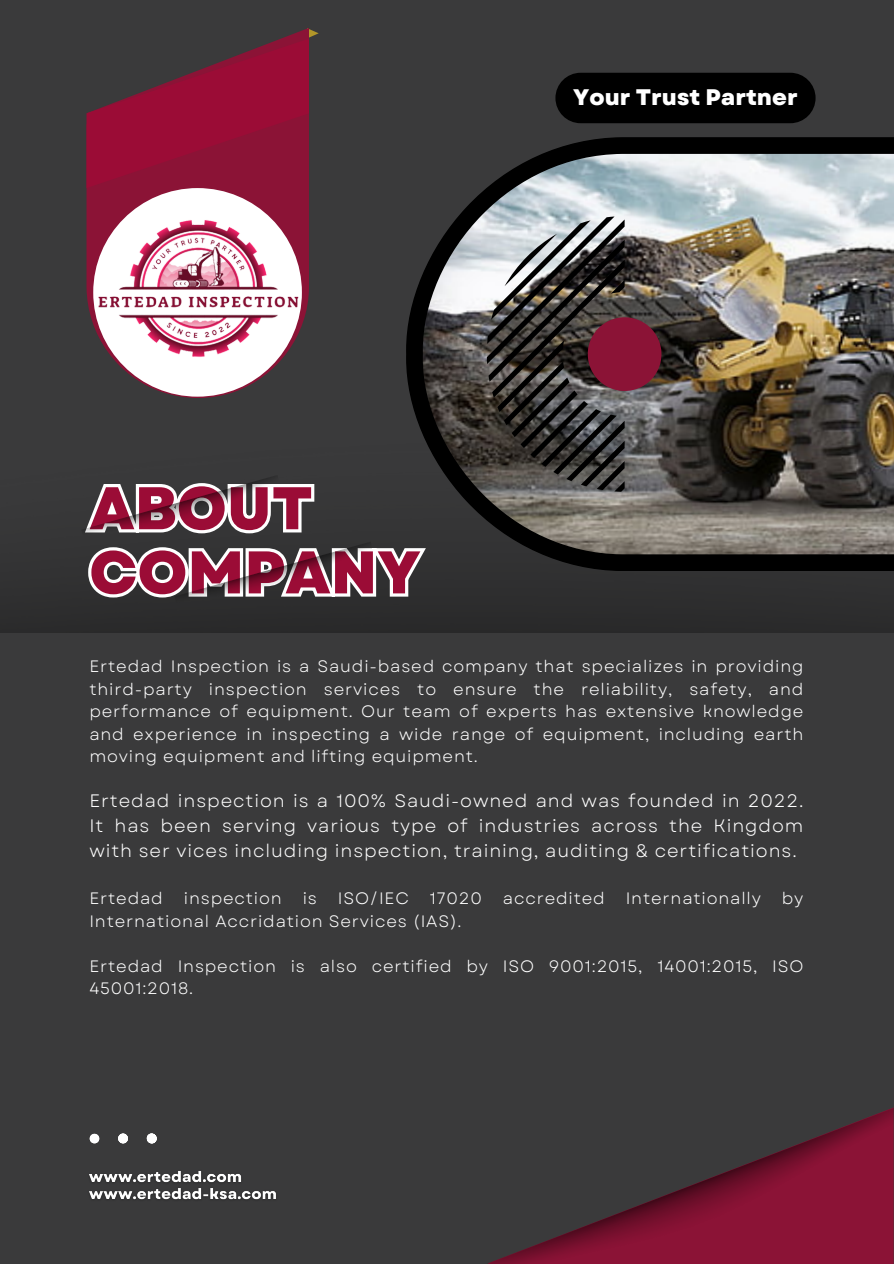
<style>
.page{position:relative;width:894px;height:1264px;background:#fff}
.page>*{position:absolute;margin:0;border:0;box-sizing:border-box;transform-origin:0 0}
.t1{font:800 60px/64.2px "Garet";color:#9b0c36}
.t2{font:800 22.5px "Garet";color:#fff}
.t3{font:18px/24.8px "Garet";letter-spacing:.05em;color:#fff;text-align:justify}
.t4{font:16.5px/22.5px "Garet";letter-spacing:.05em;color:#fff;text-align:justify}
</style>
<div class="page">
<div style="left:0;top:0;width:893px;height:1263px;background:#3a3a3b"></div>
<svg style="left:406px;top:137px;width:487px;height:434px;fill:#000"></svg>
<img style="left:422px;top:154px;width:471px;height:400px">
<svg style="left:81px;top:478px;width:350px;height:124px"></svg>
<img style="left:81px;top:475px;width:202px;height:74px">
<img style="left:174px;top:541px;width:202px;height:75px">
<img style="left:489px;top:1108px;width:404px;height:155px">
<svg style="left:487px;top:216px;width:174px;height:276px"></svg>
<svg style="left:90px;top:1133px;width:9px;height:10px"></svg>
<svg style="left:118px;top:1133px;width:10px;height:10px"></svg>
<svg style="left:147px;top:1133px;width:10px;height:10px"></svg>
<svg style="left:301px;top:199px;width:8px;height:128px"></svg>
<svg style="left:86px;top:28px;width:232px;height:171px"></svg>
<img style="left:86px;top:188px;width:215px;height:210px">
<div style="left:555px;top:73px;width:260px;height:50px;background:#000;border-radius:25px"></div>
<img style="left:89px;top:1171px;width:187px;height:29px">
<h2 class="t1" style="left:89px;top:476px;width:333px">ABOUT<br>COMPANY</h2>
<h3 class="t2" style="left:573px;top:81px;width:226px">Your Trust Partner</h3>
<p class="t4" style="left:89px;top:655px;width:715px">Ertedad Inspection is a Saudi-based company that specializes in providing third-party inspection services to ensure the reliability, safety, and performance of equipment. Our team of experts has extensive knowledge and experience in inspecting a wide range of equipment, including earth moving equipment and lifting equipment.</p>
<p class="t3" style="left:89px;top:789px;width:715px">Ertedad inspection is a 100% Saudi-owned and was founded in 2022.<br>It has been serving various type of industries across the Kingdom with ser vices including inspection, training, auditing &amp; certifications.</p>
<h3 class="t4" style="left:89px;top:887px;width:75px">Ertedad</h3>
<h3 class="t4" style="left:184px;top:887px;width:99px">inspection</h3>
<h3 class="t4" style="left:302px;top:887px;width:16px">is</h3>
<h3 class="t4" style="left:338px;top:887px;width:73px">ISO/IEC</h3>
<h3 class="t4" style="left:430px;top:887px;width:53px">17020</h3>
<h3 class="t4" style="left:502px;top:887px;width:103px">accredited</h3>
<h3 class="t4" style="left:625px;top:887px;width:137px">Internationally</h3>
<h3 class="t4" style="left:781px;top:887px;width:23px">by</h3>
<h3 class="t4" style="left:89px;top:909px;width:373px">International Accridation Services (IAS).</h3>
<h3 class="t4" style="left:89px;top:954px;width:715px">Ertedad Inspection is also certified by ISO 9001:2015, 14001:2015, ISO<br>45001:2018.</h3>
</div>
